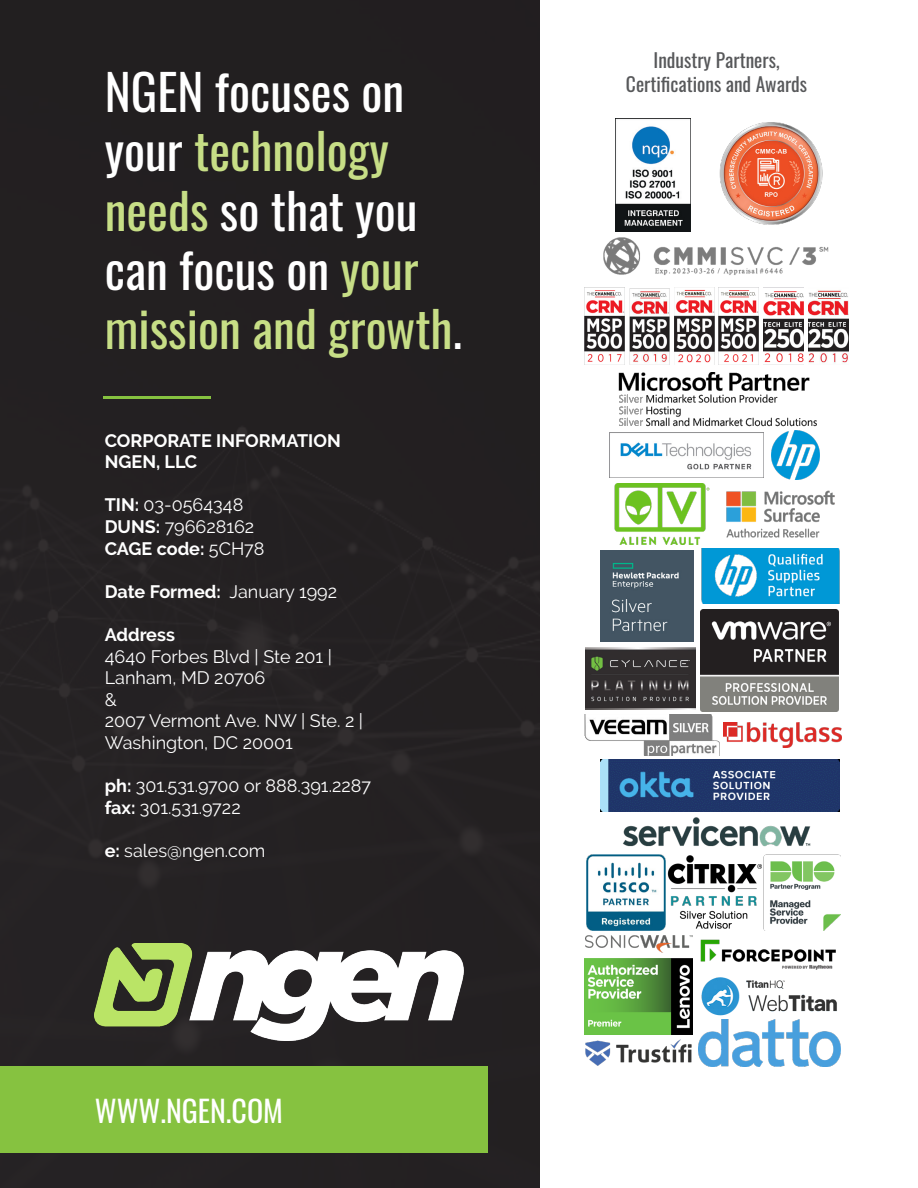
<style>
.page{position:relative;width:918px;height:1188px;background:#fff}
.page>*{position:absolute;margin:0;border:0;box-sizing:border-box;transform-origin:0 0}
.t1{font:49.5px/59.4px "Oswald";color:#fff}
.t2{font:30px "Oswald";color:#fff}
.t3{font:19.5px/23.4px "Oswald";color:#57585a;text-align:center}
.t4{font:18px/21.6px "Raleway";color:#fff}
.t5{font:700 18px "Raleway";color:#fff}
.s1{color:#c7de86}
.s2{font-weight:700}
.s3{font-weight:400}
</style>
<div class="page">
<div style="left:0;top:0;width:540px;height:1188px;background:#231f20"></div>
<img style="left:94px;top:943px;width:370px;height:98px">
<div style="left:0;top:1066px;width:487px;height:87px;background:#86c240"></div>
<hr style="left:103px;top:396px;width:108px;height:2px;background:#86c240">
<img style="left:615px;top:118px;width:76px;height:113px">
<img style="left:719px;top:122px;width:104px;height:103px">
<img style="left:585px;top:288px;width:40px;height:77px">
<img style="left:630px;top:289px;width:40px;height:76px">
<img style="left:674px;top:289px;width:40px;height:74px">
<img style="left:764px;top:291px;width:40px;height:74px">
<img style="left:808px;top:290px;width:40px;height:73px">
<img style="left:618px;top:372px;width:199px;height:55px">
<img style="left:620px;top:433px;width:144px;height:44px">
<img style="left:614px;top:484px;width:221px;height:60px">
<img style="left:601px;top:550px;width:92px;height:91px">
<img style="left:701px;top:548px;width:138px;height:55px">
<img style="left:701px;top:609px;width:138px;height:102px">
<img style="left:585px;top:714px;width:135px;height:42px">
<img style="left:600px;top:759px;width:240px;height:52px">
<img style="left:724px;top:722px;width:118px;height:26px">
<img style="left:700px;top:939px;width:136px;height:31px">
<img style="left:623px;top:817px;width:188px;height:30px">
<img style="left:586px;top:647px;width:109px;height:62px">
<img style="left:586px;top:854px;width:79px;height:76px">
<img style="left:667px;top:855px;width:95px;height:74px">
<img style="left:764px;top:854px;width:76px;height:76px">
<img style="left:586px;top:936px;width:107px;height:17px">
<img style="left:585px;top:958px;width:108px;height:77px">
<img style="left:585px;top:1039px;width:107px;height:27px">
<img style="left:701px;top:977px;width:136px;height:39px">
<img style="left:698px;top:1020px;width:142px;height:46px">
<img style="left:719px;top:288px;width:40px;height:77px">
<img style="left:603px;top:237px;width:225px;height:38px">
<img style="left:771px;top:431px;width:49px;height:48px">
<p class="t1" style="left:105px;top:57px;width:359px">NGEN focuses on your <span class="s1">technology needs</span> so that you can focus on <span class="s1">your mission and growth</span>.</p>
<p class="t5" style="left:105px;top:430px;width:238px">CORPORATE INFORMATION</p>
<p class="t5" style="left:105px;top:452px;width:94px">NGEN, LLC</p>
<p class="t4" style="left:105px;top:494px;width:140px"><span class="s2">TIN:</span> 03-0564348</p>
<p class="t4" style="left:105px;top:516px;width:151px"><span class="s2">DUNS:</span> 796628162</p>
<p class="t5" style="left:105px;top:538px;width:161px">CAGE code: <span class="s3">5CH78</span></p>
<p class="t5" style="left:105px;top:581px;width:234px">Date Formed: <span class="s3">January 1992</span></p>
<p class="t4" style="left:105px;top:624px;width:229px"><span class="s2">Address<br></span>4640 Forbes Blvd | Ste 201 |</p>
<p class="t4" style="left:105px;top:667px;width:162px">Lanham, MD 20706</p>
<p class="t4" style="left:105px;top:689px;width:260px">&amp;<br>2007 Vermont Ave. NW | Ste. 2 |<br>Washington, DC 20001</p>
<p class="t4" style="left:105px;top:775px;width:268px"><span class="s2">ph:</span> 301.531.9700 or 888.391.2287</p>
<p class="t4" style="left:105px;top:797px;width:137px"><span class="s2">fax:</span> 301.531.9722</p>
<p class="t4" style="left:105px;top:840px;width:162px"><span class="s2">e:</span> sales@ngen.com</p>
<p class="t2" style="left:95px;top:1084px;width:190px">WWW.NGEN.COM</p>
<p class="t3" style="left:626px;top:47px;width:183px">Industry Partners,<br>Certifications and Awards</p>
</div>
